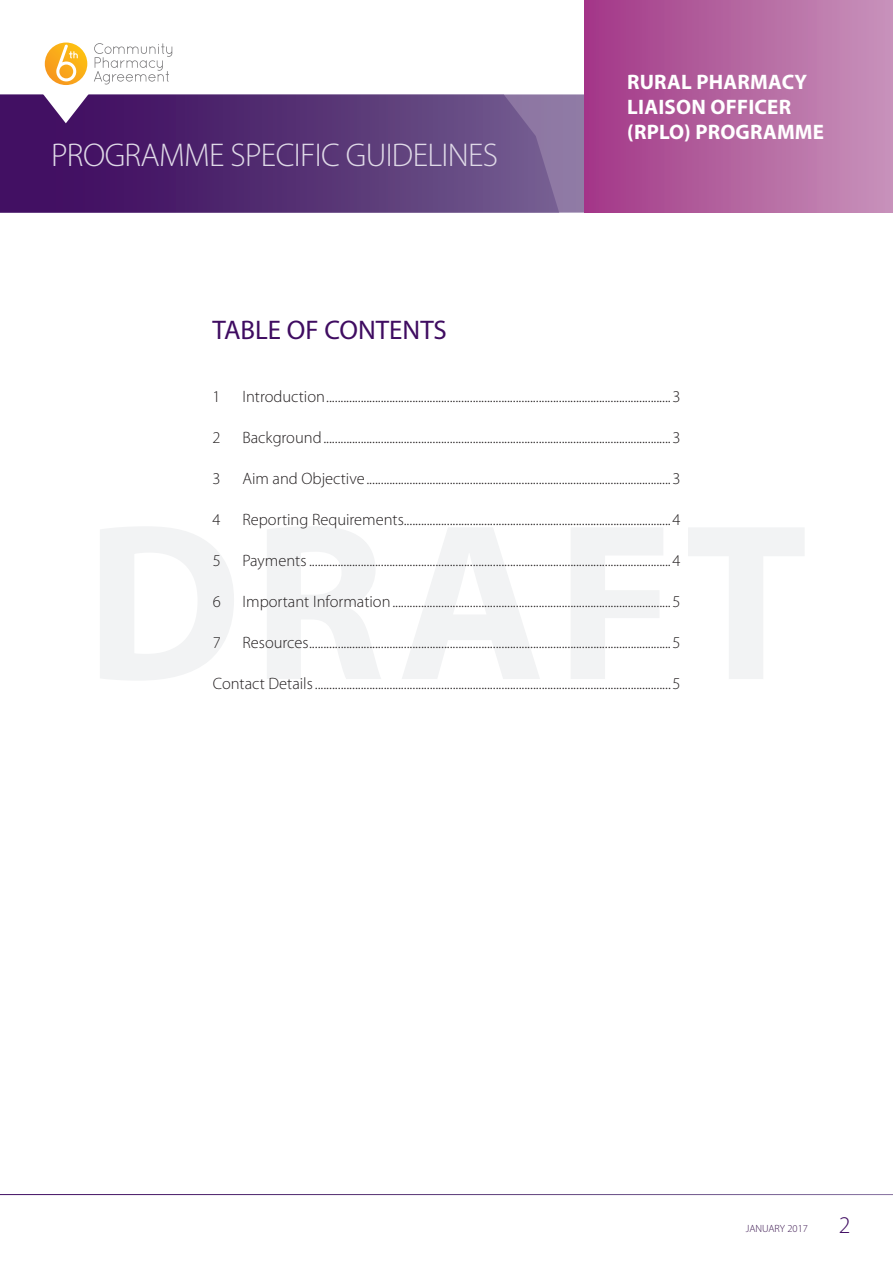
<style>
.page{position:relative;width:893px;height:1263px;background:#fff}
.page>*{position:absolute;margin:0;border:0;box-sizing:border-box;transform-origin:0 0}
.t1{font:300 33px "Myriad Pro";letter-spacing:-.02em;color:#dfd9e7}
.t2{font:27px "Myriad Pro";color:#3f0c61}
.t3{font:300 24px "Myriad Pro";color:#3f0c61}
.t4{font:700 21px/25.2px "Myriad Pro";letter-spacing:.01em;color:#fff}
.t5{font:300 16.5px "Myriad Pro";color:#231f20}
.t6{font:300 10.5px "Myriad Pro";color:#3c1851}
</style>
<div class="page">
<div style="left:559px;top:95px;width:26px;height:118px;background:#8f7aa5"></div>
<svg style="left:0;top:95px;width:559px;height:118px"></svg>
<div style="left:585px;top:0;width:308px;height:213px;background:linear-gradient(to right,#a33887,#c793ba)"></div>
<svg style="left:43px;top:94px;width:46px;height:29px"></svg>
<svg style="left:94px;top:43px;width:78px;height:41px"></svg>
<svg style="left:45px;top:43px;width:42px;height:42px"></svg>
<svg style="left:56px;top:45px;width:22px;height:36px"></svg>
<h1 class="t1" style="left:51px;top:137px;width:449px">PROGRAMME SPECIFIC GUIDELINES</h1>
<h2 class="t2" style="left:213px;top:313px;width:236px">TABLE OF CONTENTS</h2>
<p class="t4" style="left:627px;top:69px;width:198px">RURAL PHARMACY<br>LIAISON OFFICER (RPLO) PROGRAMME</p>
<p class="t5" style="left:213px;top:387px;width:10px">1</p>
<p class="t5" style="left:242px;top:387px;width:439px">Introduction........................................................................................................................3</p>
<p class="t5" style="left:213px;top:428px;width:10px">2</p>
<p class="t5" style="left:242px;top:428px;width:439px">Background.........................................................................................................................3</p>
<p class="t5" style="left:213px;top:469px;width:10px">3</p>
<p class="t5" style="left:242px;top:469px;width:439px">Aim and Objective..........................................................................................................3</p>
<p class="t5" style="left:213px;top:510px;width:10px">4</p>
<p class="t5" style="left:242px;top:510px;width:439px">Reporting Requirements.............................................................................................4</p>
<p class="t5" style="left:213px;top:551px;width:10px">5</p>
<p class="t5" style="left:242px;top:551px;width:439px">Payments ..............................................................................................................................4</p>
<p class="t5" style="left:213px;top:592px;width:10px">6</p>
<p class="t5" style="left:242px;top:592px;width:439px">Important Information.................................................................................................5</p>
<p class="t5" style="left:213px;top:633px;width:10px">7</p>
<p class="t5" style="left:242px;top:633px;width:439px">Resources..............................................................................................................................5</p>
<p class="t5" style="left:213px;top:674px;width:469px">Contact Details............................................................................................................................5</p>
<p class="t6" style="left:746px;top:1223px;width:64px">JANUARY 2017</p>
<h3 class="t3" style="left:839px;top:1212px;width:13px">2</h3>
</div>
